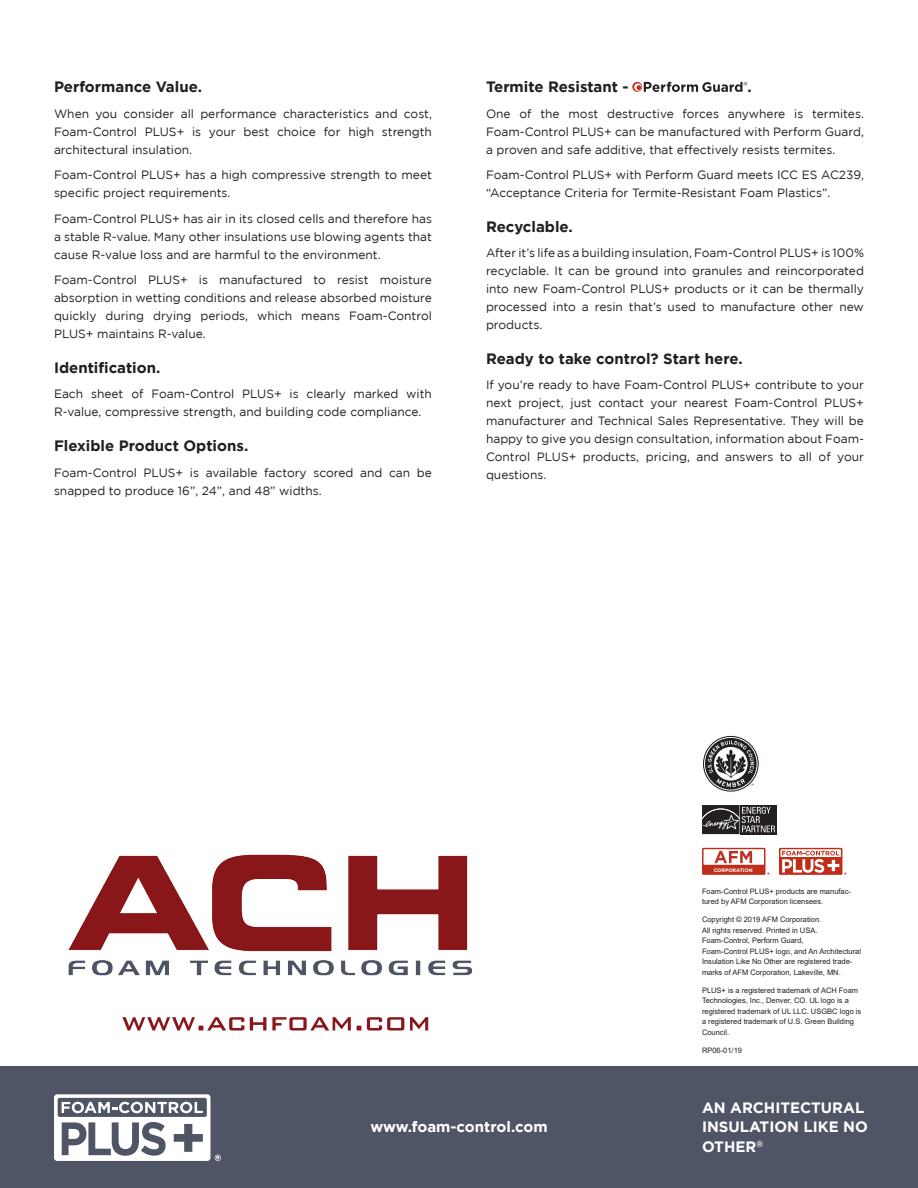
<style>
.page{position:relative;width:918px;height:1188px;background:#fff}
.page>*{position:absolute;margin:0;border:0;box-sizing:border-box;transform-origin:0 0}
.Body_Text_Heading{font:700 15px "Gotham";color:#231f20}
.Control__Not_Comprom{font:700 15px/19.5px "Gotham";color:#fff}
.Body_Subhead{font:700 15px "Gotham";color:#fff}
.Body_Text_Justified{font:12px/18px "Gotham";color:#231f20;text-align:justify}
.Legal_Jargin_on_Back{font:7.5px/10.5px "Arial";color:#231f20}
.t1{font:700 4.95px "Gotham";color:#fff}
</style>
<div class="page">
<div style="left:0;top:1066px;width:918px;height:122px;background:#4f5565"></div>
<svg style="left:702px;top:805px;width:75px;height:30px;background:#4b4748"></svg>
<svg style="left:703px;top:736px;width:56px;height:56px"></svg>
<div style="left:779px;top:848px;width:63px;height:27px;background:#c02d19"></div>
<svg style="left:780px;top:849px;width:61px;height:8px"></svg>
<svg style="left:782px;top:851px;width:65px;height:24px"></svg>
<div style="left:702px;top:848px;width:63px;height:27px;background:#c02d19"></div>
<div style="left:704px;top:849px;width:60px;height:16px;background:#fff"></div>
<svg style="left:714px;top:851px;width:38px;height:12px"></svg>
<svg style="left:54px;top:1094px;width:167px;height:67px"></svg>
<svg style="left:632px;top:82px;width:10px;height:10px"></svg>
<svg style="left:636px;top:82px;width:111px;height:10px"></svg>
<img style="left:60px;top:854px;width:413px;height:260px">
<svg style="left:122px;top:1017px;width:122px;height:14px"></svg>
<svg style="left:250px;top:1017px;width:16px;height:14px"></svg>
<svg style="left:272px;top:1017px;width:79px;height:14px"></svg>
<svg style="left:357px;top:1026px;width:4px;height:5px"></svg>
<svg style="left:367px;top:1017px;width:37px;height:14px"></svg>
<svg style="left:410px;top:1017px;width:18px;height:14px"></svg>
<p class="Body_Text_Heading" style="left:54px;top:78px;width:150px">Performance Value.</p>
<p class="Body_Text_Justified" style="left:54px;top:104px;width:379px">When you consider all performance characteristics and cost, Foam‑Control PLUS+ is your best choice for high strength architectural insulation.</p>
<p class="Body_Text_Justified" style="left:54px;top:166px;width:379px">Foam-Control PLUS+ has a high compressive strength to meet specific project requirements.</p>
<p class="Body_Text_Justified" style="left:54px;top:209px;width:380px">Foam-Control PLUS+ has air in its closed cells and therefore has a stable R-value. Many other insulations use blowing agents that cause R-value loss and are harmful to the environment.</p>
<p class="Body_Text_Justified" style="left:54px;top:271px;width:380px">Foam-Control PLUS+ is manufactured to resist moisture absorption in wetting conditions and release absorbed moisture quickly during drying periods, which means Foam‑Control PLUS+ maintains R-value.</p>
<p class="Body_Text_Heading" style="left:54px;top:359px;width:108px">Identification.</p>
<p class="Body_Text_Justified" style="left:54px;top:385px;width:379px">Each sheet of Foam‑Control PLUS+ is clearly marked with<br>R-value, compressive strength, and building code compliance.</p>
<p class="Body_Text_Heading" style="left:54px;top:437px;width:196px">Flexible Product Options.</p>
<p class="Body_Text_Justified" style="left:54px;top:463px;width:380px">Foam‑Control PLUS+ is available factory scored and can be snapped to produce 16”, 24”, and 48” widths.</p>
<p class="Body_Text_Heading" style="left:486px;top:78px;width:144px">Termite Resistant -</p>
<p class="Body_Text_Heading" style="left:747px;top:78px;width:6px">.</p>
<p class="Body_Text_Justified" style="left:486px;top:104px;width:380px">One of the most destructive forces anywhere is termites.<br>Foam‑Control PLUS+ can be manufactured with Perform Guard, a proven and safe additive, that effectively resists termites.</p>
<p class="Body_Text_Justified" style="left:486px;top:166px;width:380px">Foam-Control PLUS+ with Perform Guard meets ICC ES AC239, “Acceptance Criteria for Termite-Resistant Foam Plastics”.</p>
<p class="Body_Text_Heading" style="left:486px;top:218px;width:88px">Recyclable.</p>
<p class="Body_Text_Justified" style="left:486px;top:244px;width:380px">After it’s life as a building insulation, Foam-Control PLUS+ is 100% recyclable. It can be ground into granules and reincorporated into new Foam-Control PLUS+ products or it can be thermally processed into a resin that’s used to manufacture other new products.</p>
<p class="Body_Text_Heading" style="left:486px;top:350px;width:258px">Ready to take control? Start here.</p>
<p class="Body_Text_Justified" style="left:486px;top:376px;width:380px">If you’re ready to have Foam-Control PLUS+ contribute to your next project, just contact your nearest Foam-Control PLUS+ manufacturer and Technical Sales Representative. They will be happy to give you design consultation, information about Foam-Control PLUS+ products, pricing, and answers to all of your questions.</p>
<p class="t1" style="left:714px;top:867px;width:41px">CORPORATION</p>
<p class="Legal_Jargin_on_Back" style="left:702px;top:886px;width:151px">Foam-Control PLUS+ products are manufac&shy;tured by AFM Corporation licensees.</p>
<p class="Legal_Jargin_on_Back" style="left:702px;top:914px;width:161px">Copyright © 2019 AFM Corporation.<br>All rights reserved. Printed in USA.<br>Foam-Control, Perform Guard,<br>Foam-Control PLUS+ logo, and An Architectural Insulation Like No Other are registered trade&shy;marks of AFM Corporation, Lakeville, MN.</p>
<p class="Legal_Jargin_on_Back" style="left:702px;top:985px;width:161px">PLUS+ is a registered trademark of ACH Foam Technologies, Inc., Denver, CO. UL logo is a registered trademark of UL LLC. USGBC logo is a registered trademark of U.S. Green Building Council.</p>
<p class="Legal_Jargin_on_Back" style="left:702px;top:1045px;width:42px">RP06-01/19</p>
<p class="Body_Subhead" style="left:370px;top:1118px;width:179px">www.foam-control.com</p>
<p class="Control__Not_Comprom" style="left:702px;top:1097px;width:167px">AN ARCHITECTURAL<br>INSULATION LIKE NO<br>OTHER<sup>®</sup></p>
</div>
